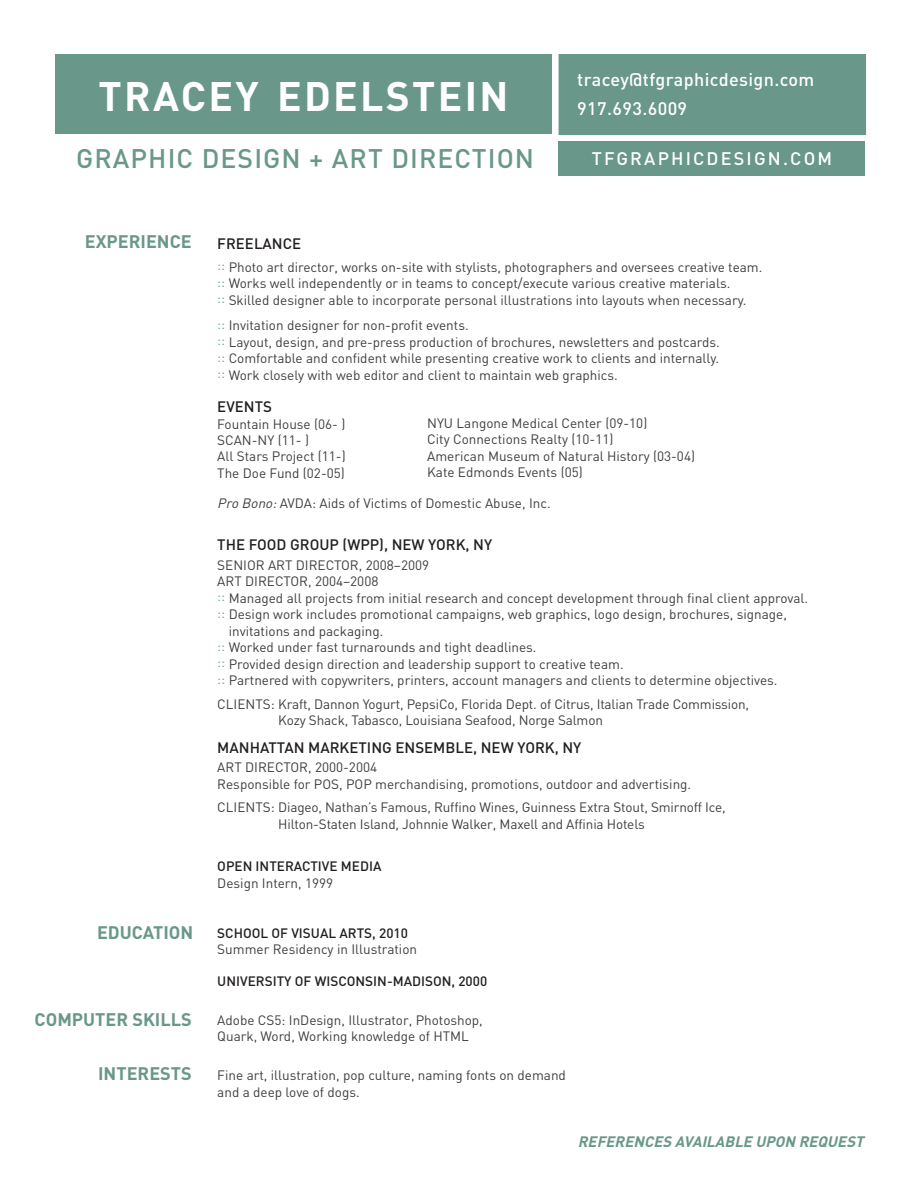
<style>
.page{position:relative;width:918px;height:1188px;background:#fff}
.page>*{position:absolute;margin:0;border:0;box-sizing:border-box;transform-origin:0 0}
.t1{font:700 40.8px "DIN";letter-spacing:.055em;color:#fff}
.t2{font:500 26.55px "DIN";letter-spacing:.04em;color:#69978a}
.t3{font:700 18px "DIN";color:#69978a}
.t4{font:500 18px/28.5px "DIN";letter-spacing:.02em;color:#fff}
.t5{font:500 18px "DIN";letter-spacing:.12em;color:#fff}
.t6{font:500 15px "DIN";color:#231f20}
.t7{font:italic 700 15px "DIN";color:#69978a}
.t8{font:13.5px/16.5px "DIN";color:#3e3e3f}
.t9{font:500 13.5px "DIN";color:#231f20}
.s1{color:#76a094}
.s2{font-style:italic}
</style>
<div class="page">
<div style="left:55px;top:55px;width:497px;height:79px;background:#69978a"></div>
<div style="left:559px;top:54px;width:307px;height:81px;background:#69978a"></div>
<div style="left:559px;top:142px;width:306px;height:34px;background:#69978a"></div>
<h1 class="t1" style="left:99px;top:69px;width:412px">TRACEY EDELSTEIN</h1>
<h3 class="t4" style="left:577px;top:65px;width:239px">TRACEY@TFGRAPHICDESIGN.COM<br>917.693.6009</h3>
<h2 class="t2" style="left:76px;top:142px;width:460px">GRAPHIC DESIGN + ART DIRECTION</h2>
<h3 class="t5" style="left:592px;top:147px;width:242px">TFGRAPHICDESIGN.COM</h3>
<h3 class="t3" style="left:85px;top:230px;width:106px">EXPERIENCE</h3>
<p class="t6" style="left:217px;top:234px;width:83px">FREELANCE</p>
<p class="t8" style="left:217px;top:259px;width:547px"><span class="s1">::</span> Photo art director, works on-site with stylists, photographers and oversees creative team. <span class="s1">::</span> Works well independently or in teams to concept/execute various creative materials.<br><span class="s1">::</span> Skilled designer able to incorporate personal illustrations into layouts when necessary.</p>
<p class="t8" style="left:217px;top:317px;width:504px"><span class="s1">::</span> Invitation designer for non-profit events.<br><span class="s1">::</span> Layout, design, and pre-press production of brochures, newsletters and postcards. <span class="s1">::</span> Comfortable and confident while presenting creative work to clients and internally. <span class="s1">::</span> Work closely with web editor and client to maintain web graphics.</p>
<p class="t6" style="left:217px;top:397px;width:56px">EVENTS</p>
<p class="t8" style="left:217px;top:415px;width:130px">Fountain House (06- )<br>SCAN-NY (11- )<br>All Stars Project (11-)<br>The Doe Fund (02-05)</p>
<p class="t8" style="left:217px;top:495px;width:335px"><span class="s2">Pro Bono:</span>AVDA: Aids of Victims of Domestic Abuse, Inc.</p>
<p class="t8" style="left:427px;top:414px;width:269px">NYU Langone Medical Center (09-10)<br>City Connections Realty (10-11)<br>American Museum of Natural History (03-04)<br>Kate Edmonds Events (05)</p>
<p class="t6" style="left:217px;top:535px;width:42px">TH E FOOD</p>
<p class="t6" style="left:290px;top:535px;width:11px">GRO</p>
<p class="t6" style="left:319px;top:535px;width:174px">UP (WPP), N EW YOR K, NY</p>
<p class="t8" style="left:217px;top:557px;width:96px">Senior Art Direct</p>
<p class="t8" style="left:341px;top:557px;width:89px">or, 2008–2009</p>
<p class="t8" style="left:217px;top:573px;width:45px">Art Direct</p>
<p class="t8" style="left:290px;top:573px;width:89px">or, 2004–2008</p>
<p class="t8" style="left:217px;top:589px;width:592px"><span class="s1">::</span> Managed all projects from initial research and concept development through final client approval.</p>
<p class="t8" style="left:217px;top:606px;width:571px"><span class="s1">::</span> Design work includes promotional campaigns, web graphics, logo design, brochures, signage,</p>
<p class="t8" style="left:229px;top:622px;width:156px">invitations and packaging.</p>
<p class="t8" style="left:217px;top:639px;width:321px"><span class="s1">::</span> Worked under fast turnarounds and tight deadlines.</p>
<p class="t8" style="left:217px;top:655px;width:408px"><span class="s1">::</span> Provided design direction and leadership support to creative team.</p>
<p class="t8" style="left:217px;top:672px;width:562px"><span class="s1">::</span> Partnered with copywriters, printers, account managers and clients to determine objectives.</p>
<p class="t8" style="left:217px;top:695px;width:17px">Clients</p>
<p class="t8" style="left:278px;top:695px;width:473px;text-indent:-7px">: Kraft, Dannon Yogurt, PepsiCo, Florida Dept. of Citrus, Italian Trade Commission,<br>Kozy Shack, Tabasco, Louisiana Seafood, Norge Salmon</p>
<p class="t6" style="left:217px;top:738px;width:11px">MANHATTAN</p>
<p class="t6" style="left:308px;top:738px;width:11px">MAR</p>
<p class="t6" style="left:340px;top:738px;width:28px">KETING</p>
<p class="t6" style="left:396px;top:738px;width:187px">ENSEM BLE, N EW YORK, NY</p>
<p class="t8" style="left:217px;top:759px;width:45px">Art Direct</p>
<p class="t8" style="left:217px;top:759px;width:475px;text-indent:73px">or, 2000-2004<br>Responsible for POS, POP merchandising, promotions, outdoor and advertising.</p>
<p class="t8" style="left:217px;top:799px;width:17px">Clients</p>
<p class="t8" style="left:278px;top:799px;width:449px;text-indent:-7px">: Diageo, Nathan’s Famous, Ruffino Wines, Guinness Extra Stout, Smirnoff Ice,<br>Hilton-Staten Island, Johnnie Walker, Maxell and Affinia Hotels</p>
<p class="t9" style="left:217px;top:858px;width:76px">OPENINTERACTIV</p>
<p class="t9" style="left:330px;top:858px;width:39px">E MEDIA</p>
<p class="t8" style="left:217px;top:875px;width:117px">Design Intern, 1999</p>
<h3 class="t3" style="left:97px;top:920px;width:98px">EDUCATION</h3>
<p class="t9" style="left:217px;top:924px;width:10px">SCHOO</p>
<p class="t9" style="left:261px;top:924px;width:88px">L OF VISUAL ARTS</p>
<p class="t9" style="left:372px;top:924px;width:37px">, 2010</p>
<p class="t8" style="left:217px;top:941px;width:201px">Summer Residency in Illustration</p>
<p class="t9" style="left:217px;top:972px;width:47px">UNIVERSIT</p>
<p class="t9" style="left:284px;top:972px;width:51px">Y OF WISCONSIN</p>
<p class="t9" style="left:387px;top:972px;width:15px">-MADISON</p>
<p class="t9" style="left:452px;top:972px;width:37px">, 2000</p>
<h3 class="t3" style="left:35px;top:1007px;width:159px">COMPUTER SKILLS</h3>
<p class="t8" style="left:217px;top:1011px;width:267px">Adobe CS5: InDesign, Illustrator, Photoshop,<br>Quark, Word, Working knowledge of HTML</p>
<h3 class="t3" style="left:98px;top:1061px;width:95px">I NTERESTS</h3>
<p class="t8" style="left:217px;top:1067px;width:350px">Fine art, illustration, pop culture, naming fonts on demand and a deep love of dogs.</p>
<p class="t7" style="left:578px;top:1132px;width:291px">REFERENCES AVAILABLE UPON REQUEST</p>
</div>
